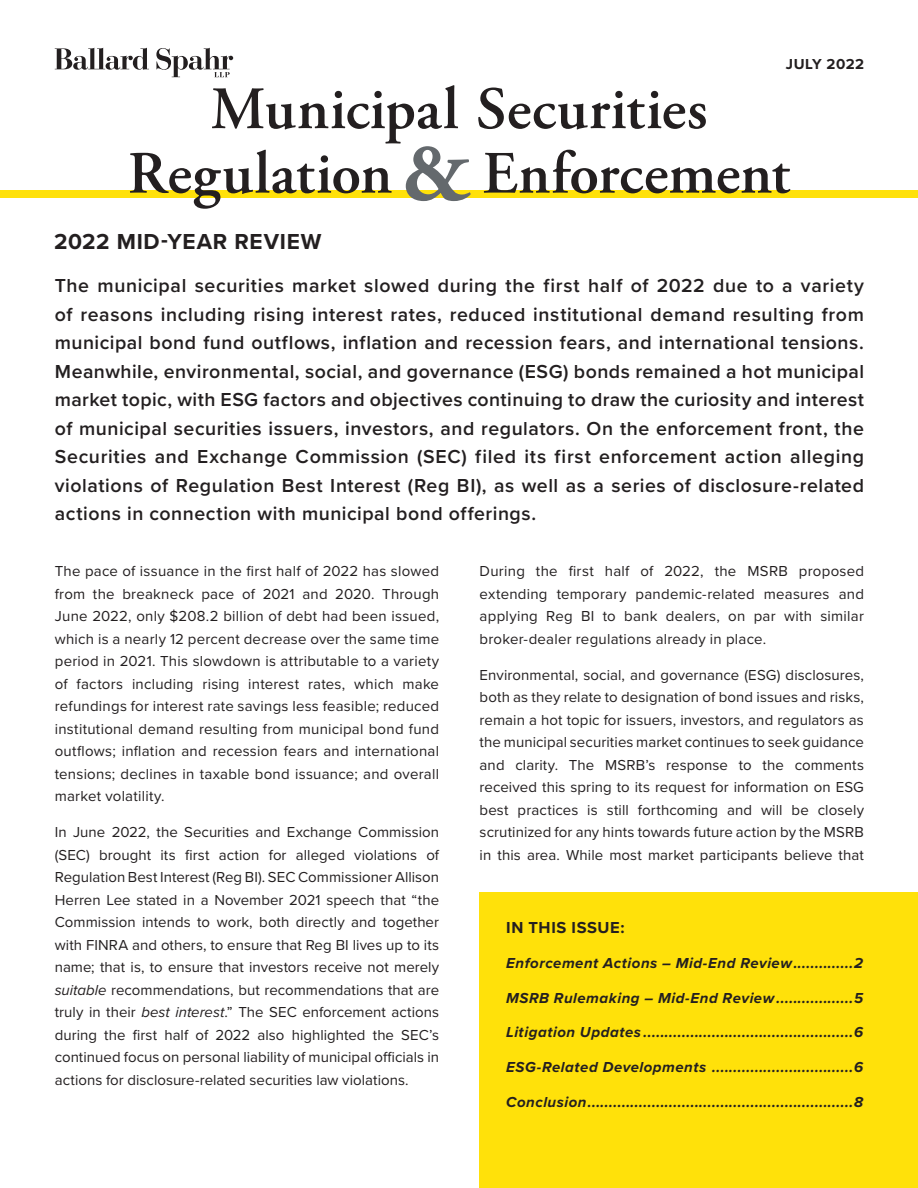
<style>
.page{position:relative;width:918px;height:1188px;background:#fff}
.page>*{position:absolute;margin:0;border:0;box-sizing:border-box;transform-origin:0 0}
.t1{font:600 60px/64.5px "Adobe Garamond Pro";letter-spacing:.005em;color:#231f20;text-align:center}
.BYLINE{font:700 22.5px "Proxima Nova";letter-spacing:.03em;color:#231f20}
.BYLINE-2{font:600 19.5px/28.5px "Proxima Nova";letter-spacing:.025em;color:#231f20;text-align:justify}
.HEADING_1{font:700 16.5px "Proxima Nova";letter-spacing:.035em;color:#231f20}
.BODY_COPY__COLUMN{font:15px/22.5px "Proxima Nova";letter-spacing:.01em;color:#231f20;text-align:justify}
.HEADING_2{font:italic 700 15px "Proxima Nova";letter-spacing:.035em;color:#231f20}
.HEADING_1-2{font:700 15px "Proxima Nova";letter-spacing:.03em;color:#231f20}
.s1{font-weight:700;font-size:84px;color:#64696d}
.s2{font-style:italic}
</style>
<div class="page">
<svg style="left:55px;top:48px;width:94px;height:22px"></svg>
<svg style="left:156px;top:48px;width:77px;height:29px"></svg>
<div style="left:0;top:190px;width:918px;height:8px;background:#ffe10a"></div>
<div style="left:479px;top:893px;width:439px;height:295px;background:#ffe10a"></div>
<p class="HEADING_1-2" style="left:786px;top:53px;width:80px">JULY 2022</p>
<h1 class="t1" style="left:128px;top:77px;width:664px">Municipal Securities<br>Regulation <span class="s1">&amp;</span> Enforcement</h1>
<p class="BYLINE" style="left:54px;top:225px;width:269px">2022 MID-YEAR REVIEW</p>
<p class="BYLINE-2" style="left:55px;top:271px;width:811px">The municipal securities market slowed during the first half of 2022 due to a variety of reasons including rising interest rates, reduced institutional demand resulting from municipal bond fund outflows, inflation and recession fears, and international tensions.<br>Meanwhile, environmental, social, and governance (ESG) bonds remained a hot municipal market topic, with ESG factors and objectives continuing to draw the curiosity and interest of municipal securities issuers, investors, and regulators. On the enforcement front, the Securities and Exchange Commission (SEC) filed its first enforcement action alleging violations of Regulation Best Interest (Reg BI), as well as a series of disclosure-related actions in connection with municipal bond offerings.</p>
<p class="BODY_COPY__COLUMN" style="left:55px;top:559px;width:386px">The pace of issuance in the first half of 2022 has slowed from the breakneck pace of 2021 and 2020. Through June 2022, only $208.2 billion of debt had been issued, which is a nearly 12 percent decrease over the same time period in 2021. This slowdown is attributable to a variety of factors including rising interest rates, which make refundings for interest rate savings less feasible; reduced institutional demand resulting from municipal bond fund outflows; inflation and recession fears and international tensions; declines in taxable bond issuance; and overall market volatility.</p>
<p class="BODY_COPY__COLUMN" style="left:55px;top:820px;width:386px">In June 2022, the Securities and Exchange Commission (SEC) brought its first action for alleged violations of Regulation Best Interest (Reg BI). SEC Commissioner Allison Herren Lee stated in a November 2021 speech that “the Commission intends to work, both directly and together with FINRA and others, to ensure that Reg BI lives up to its name; that is, to ensure that investors receive not merely <span class="s2">suitable</span> recommendations, but recommendations that are truly in their <span class="s2">best interest</span>.” The SEC enforcement actions during the first half of 2022 also highlighted the SEC’s continued focus on personal liability of municipal officials in actions for disclosure-related securities law violations.</p>
<p class="BODY_COPY__COLUMN" style="left:480px;top:559px;width:386px">During the first half of 2022, the MSRB proposed extending temporary pandemic-related measures and applying Reg BI to bank dealers, on par with similar broker-dealer regulations already in place.</p>
<p class="BODY_COPY__COLUMN" style="left:480px;top:663px;width:386px">Environmental, social, and governance (ESG) disclosures, both as they relate to designation of bond issues and risks, remain a hot topic for issuers, investors, and regulators as the municipal securities market continues to seek guidance and clarity. The MSRB’s response to the comments received this spring to its request for information on ESG best practices is still forthcoming and will be closely scrutinized for any hints towards future action by the MSRB in this area. While most market participants believe that</p>
<p class="HEADING_1" style="left:506px;top:915px;width:120px">IN THIS ISSUE:</p>
<p class="HEADING_2" style="left:506px;top:952px;width:359px">Enforcement Actions – Mid-End Review..............2</p>
<p class="HEADING_2" style="left:506px;top:986px;width:359px">MSRB Rulemaking – Mid-End Review..................5</p>
<p class="HEADING_2" style="left:506px;top:1021px;width:359px">Litigation Updates .................................................6</p>
<p class="HEADING_2" style="left:506px;top:1056px;width:359px">ESG-Related Developments .................................6</p>
<p class="HEADING_2" style="left:506px;top:1091px;width:359px">Conclusion..............................................................8</p>
</div>
